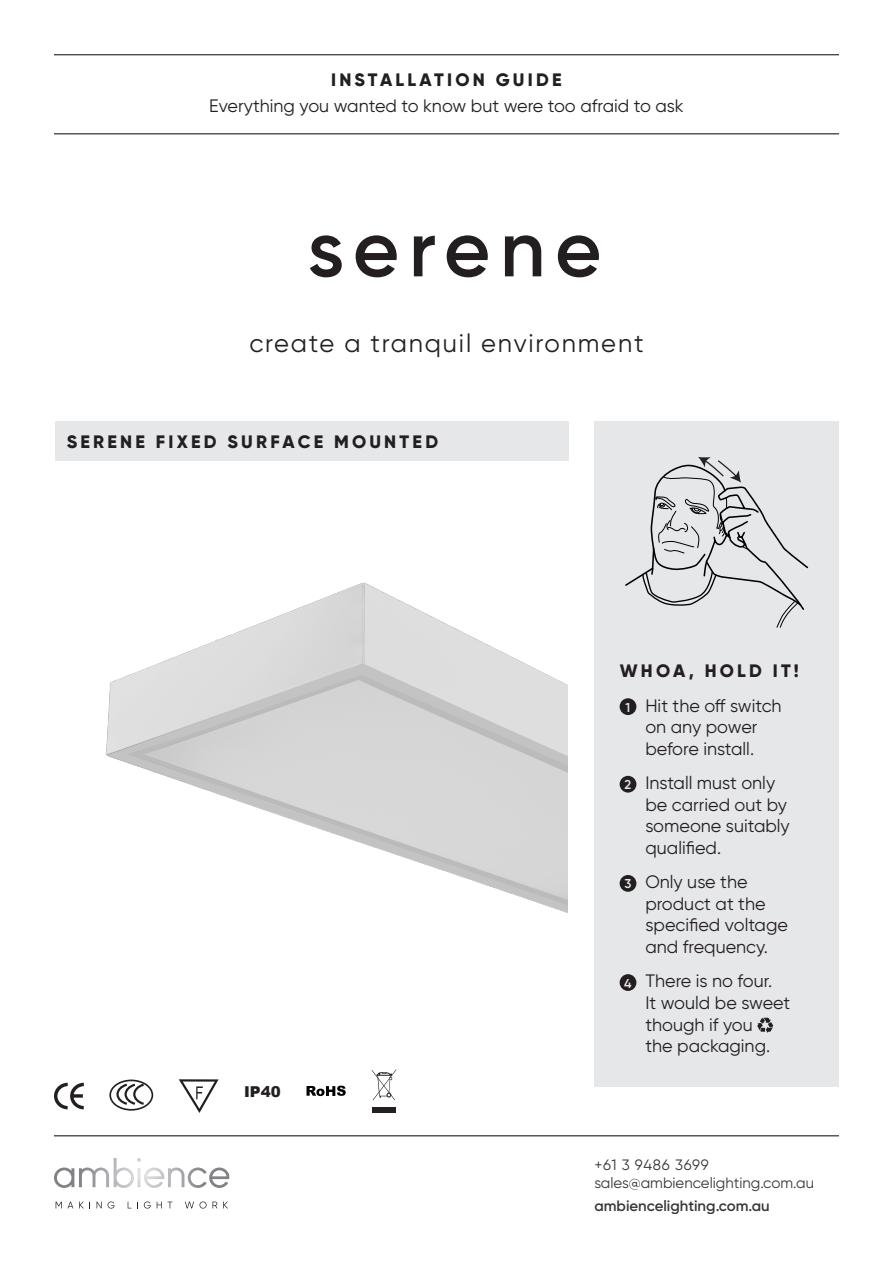
<style>
.page{position:relative;width:893px;height:1263px;background:#fff}
.page>*{position:absolute;margin:0;border:0;box-sizing:border-box;transform-origin:0 0}
.t1{font:600 79.8px "Gilroy";letter-spacing:.12em;color:#231f20}
.t2{font:25.5px "Gilroy";letter-spacing:.07em;color:#231f20}
.t3{font:18px/21.6px "Gilroy";color:#231f20}
.t4{font:800 18px "Gilroy";letter-spacing:.18em;color:#231f20}
.t5{font:15px/18px "Gilroy";color:#231f20}
.t6{font:600 15px "Gilroy";color:#231f20}
.t7{font:900 15px "Arial";color:#231f20}
.t8{font:600 12.9px "Gilroy";color:#e6e7e9}
</style>
<div class="page">
<hr style="left:54px;top:133px;width:785px;height:1px;background:#231f20">
<hr style="left:54px;top:54px;width:785px;height:1px;background:#231f20">
<hr style="left:54px;top:1135px;width:785px;height:1px;background:#231f20">
<div style="left:55px;top:421px;width:514px;height:39px;background:#e6e7e9"></div>
<svg style="left:56px;top:1201px;width:6px;height:7px"></svg>
<svg style="left:68px;top:1201px;width:5px;height:7px"></svg>
<svg style="left:79px;top:1201px;width:5px;height:7px"></svg>
<svg style="left:97px;top:1201px;width:5px;height:7px"></svg>
<svg style="left:108px;top:1201px;width:6px;height:7px"></svg>
<svg style="left:144px;top:1201px;width:7px;height:7px"></svg>
<svg style="left:157px;top:1201px;width:5px;height:7px"></svg>
<svg style="left:168px;top:1201px;width:4px;height:7px"></svg>
<svg style="left:185px;top:1201px;width:32px;height:7px"></svg>
<svg style="left:223px;top:1201px;width:5px;height:7px"></svg>
<svg style="left:54px;top:1158px;width:175px;height:30px"></svg>
<div style="left:594px;top:421px;width:245px;height:665px;background:#e6e7e9"></div>
<svg style="left:625px;top:457px;width:184px;height:171px"></svg>
<div style="left:620px;top:698px;width:16px;height:17px;background:#231f20;border-radius:50%"></div>
<div style="left:620px;top:776px;width:16px;height:17px;background:#231f20;border-radius:50%"></div>
<div style="left:620px;top:875px;width:16px;height:17px;background:#231f20;border-radius:50%"></div>
<div style="left:620px;top:974px;width:16px;height:17px;background:#231f20;border-radius:50%"></div>
<svg style="left:757px;top:1018px;width:16px;height:15px"></svg>
<img style="left:106px;top:582px;width:462px;height:331px">
<svg style="left:372px;top:1069px;width:24px;height:31px"></svg>
<div style="left:372px;top:1107px;width:24px;height:6px;background:#231f20"></div>
<svg style="left:109px;top:1079px;width:44px;height:32px"></svg>
<svg style="left:179px;top:1079px;width:40px;height:34px"></svg>
<svg style="left:54px;top:1083px;width:30px;height:26px"></svg>
<svg style="left:307px;top:1085px;width:39px;height:11px"></svg>
<p class="t4" style="left:331px;top:68px;width:232px">INSTALLATION GUIDE</p>
<p class="t3" style="left:209px;top:94px;width:476px">Everything you wanted to know but were too afraid to ask</p>
<p class="t1" style="left:307px;top:199px;width:295px">serene</p>
<p class="t2" style="left:249px;top:327px;width:396px">create a tranquil environment</p>
<p class="t4" style="left:67px;top:430px;width:373px">SERENE FIXED SURFACE MOUNTED</p>
<p class="t7" style="left:244px;top:1080px;width:38px">IP40</p>
<p class="t4" style="left:620px;top:659px;width:181px">WHOA, HOLD IT!</p>
<p class="t8" style="left:626px;top:699px;width:6px">1</p>
<p class="t3" style="left:645px;top:694px;width:138px">Hit the off switch on any power before install.</p>
<p class="t8" style="left:625px;top:777px;width:8px">2</p>
<p class="t3" style="left:645px;top:772px;width:146px">Install must only be carried out by someone suitably qualified.</p>
<p class="t8" style="left:624px;top:876px;width:8px">3</p>
<p class="t3" style="left:645px;top:871px;width:144px">Only use the product at the specified voltage and frequency.</p>
<p class="t8" style="left:624px;top:975px;width:9px">4</p>
<p class="t3" style="left:645px;top:970px;width:146px">There is no four.<br>It would be sweet though if you<br>the packaging.</p>
<p class="t5" style="left:594px;top:1156px;width:221px">+61 3 9486 3699 sales@ambiencelighting.com.au</p>
<p class="t6" style="left:594px;top:1196px;width:177px">ambiencelighting.com.au</p>
</div>
